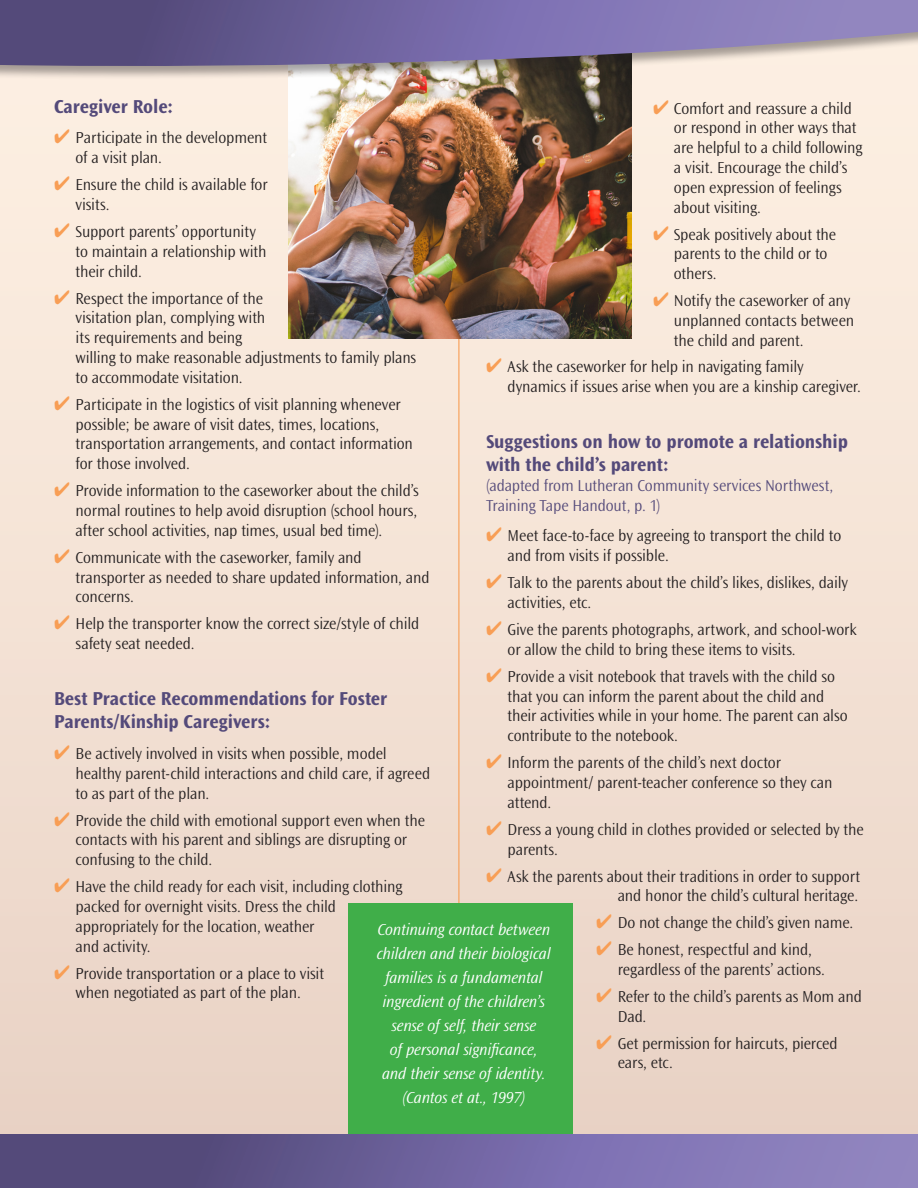
<style>
.page{position:relative;width:918px;height:1188px;background:#fff}
.page>*{position:absolute;margin:0;border:0;box-sizing:border-box;transform-origin:0 0}
.t1{font:700 19.5px/23.4px "Ocean Sans Std";letter-spacing:-.005em;color:#544a7a;scale:.96 1}
.t2{font:300 16.5px/19.8px "Ocean Sans Std";letter-spacing:-.01em;color:#231f20;scale:.96 1}
.t3{font:italic 300 16.5px/24px "Ocean Sans Std";letter-spacing:-.015em;color:#fff;text-align:center}
.t4{font:300 16.5px/19.8px "Ocean Sans Std";letter-spacing:-.01em;color:#544a7a;scale:.96 1}
.s1{color:#f89e55}
</style>
<div class="page">
<div style="left:0;top:21px;width:918px;height:1130px;background:linear-gradient(to bottom,#fff2e5,#e9d2c5)"></div>
<hr style="left:458px;top:325px;width:1px;height:600px;background:#f89e55">
<img style="left:288px;top:80px;width:344px;height:258px">
<div style="left:348px;top:904px;width:225px;height:256px;background:#40ae49"></div>
<div style="left:0;top:1134px;width:918px;height:54px;background:linear-gradient(to right,#4b4171,#9689cb)"></div>
<div style="left:0;top:0;width:918px;height:80px;background:#231f20;opacity:.4"></div>
<svg style="left:0;top:0;width:918px;height:72px;background:#8176a0"></svg>
<p class="t1" style="left:54px;top:95px;width:126px">Caregiver Role:</p>
<p class="t2" style="left:76px;top:128px;width:201px;text-indent:-22px"><span class="s1">✔</span> Participate in the development of a visit plan.</p>
<p class="t2" style="left:76px;top:175px;width:202px;text-indent:-22px"><span class="s1">✔</span> Ensure the child is available for visits.</p>
<p class="t2" style="left:76px;top:222px;width:200px;text-indent:-22px"><span class="s1">✔</span> Support parents’ opportunity to maintain a relationship with their child.</p>
<p class="t2" style="left:76px;top:289px;width:356px;text-indent:-22px"><span class="s1">✔</span> Respect the importance of the<br>visitation plan, complying with<br>its requirements and being<br>willing to make reasonable adjustments to family plans to accommodate visitation.</p>
<p class="t2" style="left:76px;top:395px;width:353px;text-indent:-22px"><span class="s1">✔</span> Participate in the logistics of visit planning whenever possible; be aware of visit dates, times, locations, transportation arrangements, and contact information for those involved.</p>
<p class="t2" style="left:76px;top:481px;width:359px;text-align:justify;text-indent:-22px"><span class="s1">✔</span> Provide information to the caseworker about the child’s normal routines to help avoid disruption (school hours, after school activities, nap times, usual bed time).</p>
<p class="t2" style="left:76px;top:548px;width:370px;text-indent:-22px"><span class="s1">✔</span> Communicate with the caseworker, family and transporter as needed to share updated information, and concerns.</p>
<p class="t2" style="left:76px;top:614px;width:360px;text-indent:-22px"><span class="s1">✔</span> Help the transporter know the correct size/style of child safety seat needed.</p>
<p class="t1" style="left:54px;top:687px;width:349px">Best Practice Recommendations for Foster<br>Parents/Kinship Caregivers:</p>
<p class="t2" style="left:76px;top:744px;width:371px;text-indent:-22px"><span class="s1">✔</span> Be actively involved in visits when possible, model healthy parent-child interactions and child care, if agreed to as part of the plan.</p>
<p class="t2" style="left:76px;top:811px;width:365px;text-indent:-22px"><span class="s1">✔</span> Provide the child with emotional support even when the contacts with his parent and siblings are disrupting or confusing to the child.</p>
<p class="t2" style="left:76px;top:877px;width:342px;text-indent:-22px"><span class="s1">✔</span> Have the child ready for each visit, including clothing packed for overnight visits. Dress the child appropriately for the location, weather<br>and activity.</p>
<p class="t2" style="left:54px;top:964px;width:283px;text-align:center"><span class="s1">✔</span> Provide transportation or a place to visit when negotiated as part of the plan.</p>
<p class="t2" style="left:674px;top:98px;width:198px;text-indent:-21px"><span class="s1">✔</span> Comfort and reassure a child or respond in other ways that are helpful to a child following a visit. Encourage the child’s open expression of feelings about visiting.</p>
<p class="t2" style="left:674px;top:224px;width:171px;text-indent:-21px"><span class="s1">✔</span> Speak positively about the parents to the child or to others.</p>
<p class="t2" style="left:674px;top:291px;width:189px;text-indent:-21px"><span class="s1">✔</span> Notify the caseworker of any unplanned contacts between the child and parent.</p>
<p class="t2" style="left:508px;top:357px;width:370px;text-indent:-22px"><span class="s1">✔</span> Ask the caseworker for help in navigating family dynamics if issues arise when you are a kinship caregiver.</p>
<p class="t1" style="left:486px;top:430px;width:378px">Suggestions on how to promote a relationship with the child’s parent:</p>
<p class="t4" style="left:486px;top:476px;width:363px">(adapted from Lutheran Community services Northwest,<br>Training Tape Handout, p. 1)</p>
<p class="t2" style="left:508px;top:526px;width:349px;text-indent:-22px"><span class="s1">✔</span> Meet face-to-face by agreeing to transport the child to and from visits if possible.</p>
<p class="t2" style="left:508px;top:573px;width:356px;text-indent:-22px"><span class="s1">✔</span> Talk to the parents about the child’s likes, dislikes, daily activities, etc.</p>
<p class="t2" style="left:508px;top:620px;width:365px;text-indent:-22px"><span class="s1">✔</span> Give the parents photographs, artwork, and school-work or allow the child to bring these items to visits.</p>
<p class="t2" style="left:508px;top:667px;width:356px;text-indent:-22px"><span class="s1">✔</span> Provide a visit notebook that travels with the child so that you can inform the parent about the child and their activities while in your home. The parent can also contribute to the notebook.</p>
<p class="t2" style="left:508px;top:753px;width:340px;text-indent:-22px"><span class="s1">✔</span> Inform the parents of the child’s next doctor appointment/ parent-teacher conference so they can attend.</p>
<p class="t2" style="left:508px;top:820px;width:373px;text-indent:-22px"><span class="s1">✔</span> Dress a young child in clothes provided or selected by the parents.</p>
<p class="t2" style="left:486px;top:867px;width:391px;text-align:right"><span class="s1">✔</span> Ask the parents about their traditions in order to support and honor the child’s cultural heritage.</p>
<p class="t2" style="left:596px;top:913px;width:269px"><span class="s1">✔</span> Do not change the child’s given name.</p>
<p class="t2" style="left:618px;top:940px;width:217px;text-indent:-22px"><span class="s1">✔</span> Be honest, respectful and kind, regardless of the parents’ actions.</p>
<p class="t2" style="left:618px;top:987px;width:256px;text-indent:-22px"><span class="s1">✔</span> Refer to the child’s parents as Mom and<br>Dad.</p>
<p class="t2" style="left:618px;top:1034px;width:231px;text-indent:-22px"><span class="s1">✔</span> Get permission for haircuts, pierced ears, etc.</p>
<p class="t3" style="left:377px;top:918px;width:176px">Continuing contact between children and their biological families is a fundamental ingredient of the children’s sense of self, their sense<br>of personal significance, and their sense of identity. (Cantos et at., 1997)</p>
</div>
